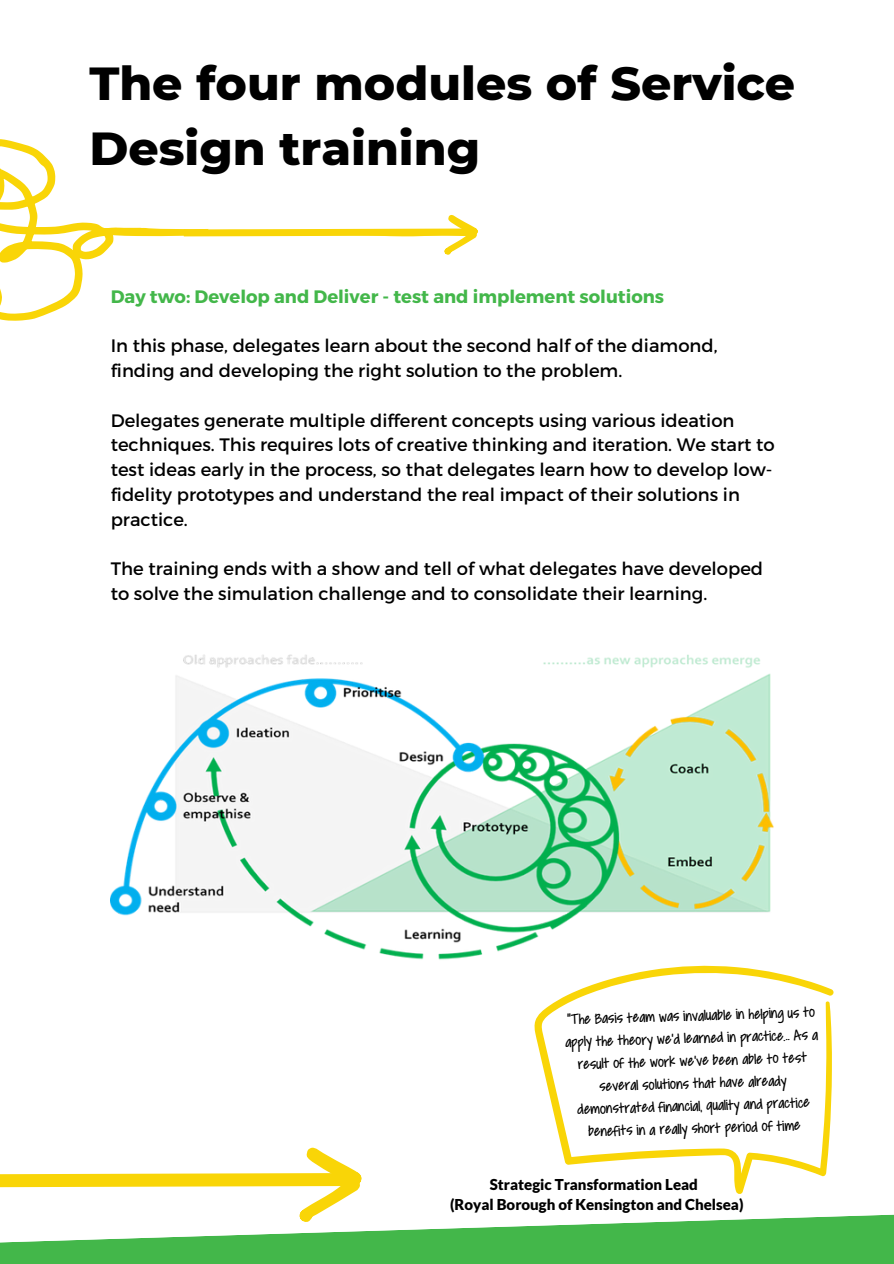
<style>
.page{position:relative;width:894px;height:1264px;background:#fff}
.page>*{position:absolute;margin:0;border:0;box-sizing:border-box;transform-origin:0 0}
.t1{font:800 47.25px/65.2px "Montserrat";color:#000}
.t2{font:18px/24.8px "Montserrat";color:#000}
.t3{font:700 18px "Montserrat";color:#43b74a}
.t4{font:16.5px/22.5px "Covered By Your Grace";color:#000;text-align:center}
.t5{font:900 15px "Lato";color:#000}
</style>
<div class="page">
<svg style="left:0;top:139px;width:83px;height:182px"></svg>
<svg style="left:101px;top:215px;width:377px;height:40px"></svg>
<img style="left:110px;top:654px;width:664px;height:306px">
<svg style="left:534px;top:965px;width:299px;height:182px"></svg>
<svg style="left:0;top:1147px;width:893px;height:116px"></svg>
<h1 class="t1" style="left:89px;top:50px;width:707px">The four modules of Service<br>Design training</h1>
<h3 class="t3" style="left:111px;top:284px;width:555px">Day two: Develop and Deliver - test and implement solutions</h3>
<h3 class="t2" style="left:111px;top:332px;width:608px">In this phase, delegates learn about the second half of the diamond, finding and developing the right solution to the problem.</h3>
<h3 class="t2" style="left:111px;top:407px;width:665px">Delegates generate multiple different concepts using various ideation techniques. This requires lots of creative thinking and iteration. We start to test ideas early in the process, so that delegates learn how to develop low&shy;fidelity prototypes and understand the real impact of their solutions in practice.</h3>
<p class="t2" style="left:111px;top:555px;width:653px">The training ends with a show and tell of what delegates have developed to solve the simulation challenge and to consolidate their learning.</p>
<p class="t4" style="left:564px;top:1010px;width:254px;rotate:-2deg">“The Basis team was invaluable in helping us to apply the theory we’d learned in practice... As a result of the work we’ve been able to test several solutions that have already demonstrated financial, quality and practice benefits in a really short period of time</p>
<h3 class="t5" style="left:489px;top:1174px;width:209px">Strategic Transformation Lead</h3>
<p class="t5" style="left:450px;top:1195px;width:295px">(Royal Borough of Kensington and Chelsea)</p>
</div>
